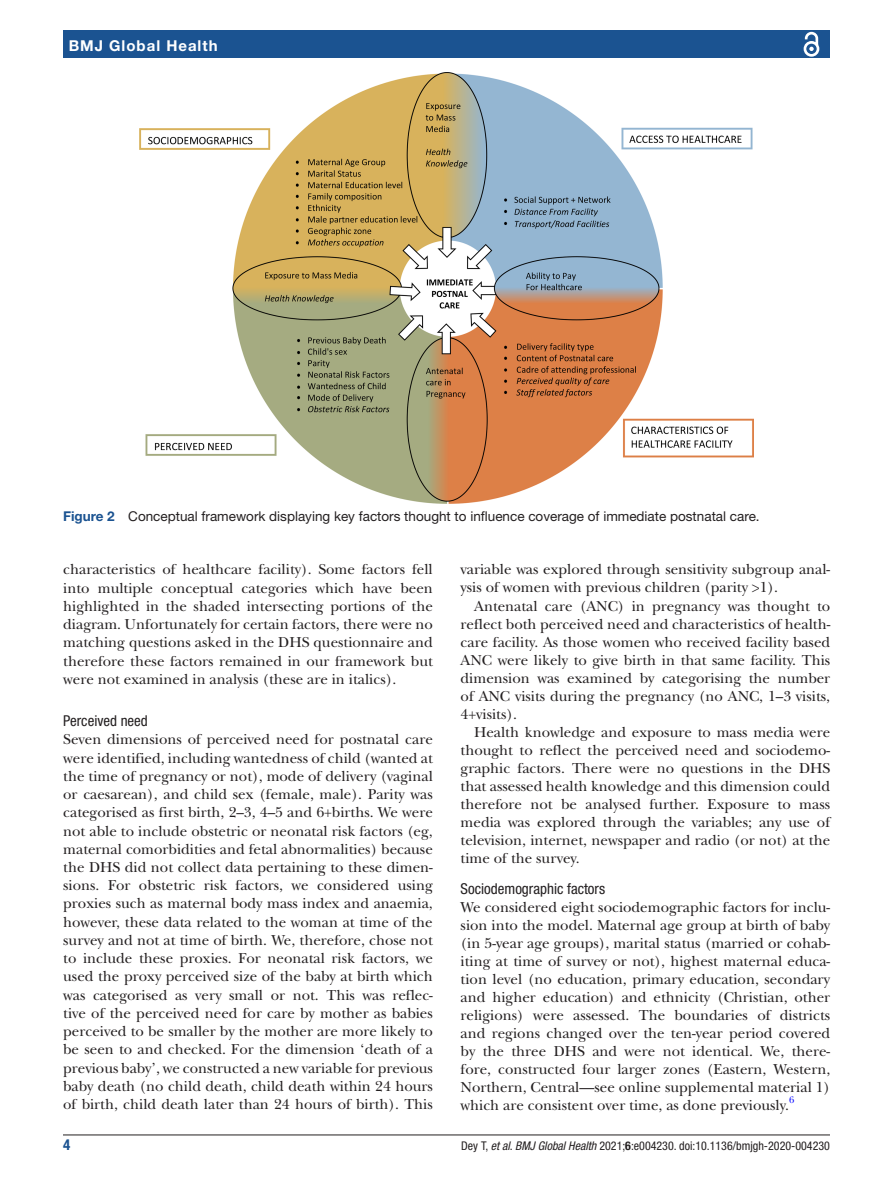
<style>
.page{position:relative;width:893px;height:1191px;background:#fff}
.page>*{position:absolute;margin:0;border:0;box-sizing:border-box;transform-origin:0 0}
.t1{font:15px/18px "New Baskerville";color:#231f20;text-align:justify}
.t2{font:condensed 15px "Helvetica Neue LT Std";color:#231f20}
.t3{font:700 15px "Helvetica Neue LT Std";letter-spacing:.065em;color:#fff}
.t4{font:700 condensed 15px "Helvetica Neue LT Std";color:#1b5391}
.t5{font:13.5px "Helvetica Neue LT Std";color:#231f20}
.t6{font:condensed 12px "Helvetica Neue LT Std";color:#231f20}
.t7{font:9.9px "New Baskerville";color:#00f}
.s1{font-weight:700;color:#1b5391}
.s2{font-style:italic}
.s3{font-weight:700}
</style>
<div class="page">
<hr style="left:63px;top:1134px;width:767px;height:1px;background:#231f20">
<div style="left:63px;top:31px;width:767px;height:27px;background:#1b5391"></div>
<svg style="left:803px;top:31px;width:17px;height:26px"></svg>
<img style="left:140px;top:73px;width:613px;height:430px">
<p class="t3" style="left:69px;top:36px;width:150px">BMJ Global Health</p>
<p class="t5" style="left:63px;top:508px;width:698px"><span class="s1">Figure 2</span> Conceptual framework displaying key factors thought to influence coverage of immediate postnatal care.</p>
<p class="t1" style="left:63px;top:560px;width:371px">characteristics of healthcare facility). Some factors fell into multiple conceptual categories which have been highlighted in the shaded intersecting portions of the diagram. Unfortunately for certain factors, there were no matching questions asked in the DHS questionnaire and therefore these factors remained in our framework but were not examined in analysis (these are in italics).</p>
<p class="t2" style="left:63px;top:712px;width:86px">Perceived need</p>
<p class="t1" style="left:63px;top:730px;width:371px">Seven dimensions of perceived need for postnatal care were identified, including wantedness of child (wanted at the time of pregnancy or not), mode of delivery (vaginal or caesarean), and child sex (female, male). Parity was categorised as first birth, 2–3, 4–5 and 6+births. We were not able to include obstetric or neonatal risk factors (eg, maternal comorbidities and fetal abnormalities) because the DHS did not collect data pertaining to these dimen&shy;sions. For obstetric risk factors, we considered using proxies such as maternal body mass index and anaemia, however, these data related to the woman at time of the survey and not at time of birth. We, therefore, chose not to include these proxies. For neonatal risk factors, we used the proxy perceived size of the baby at birth which was categorised as very small or not. This was reflec&shy;tive of the perceived need for care by mother as babies perceived to be smaller by the mother are more likely to be seen to and checked. For the dimension ‘death of a previous baby’, we constructed a new variable for previous baby death (no child death, child death within 24 hours of birth, child death later than 24 hours of birth). This</p>
<p class="t1" style="left:461px;top:561px;width:371px">variable was explored through sensitivity subgroup anal&shy;ysis of women with previous children (parity &gt;1).</p>
<p class="t1" style="left:461px;top:597px;width:371px;text-indent:14px">Antenatal care (ANC) in pregnancy was thought to reflect both perceived need and characteristics of health&shy;care facility. As those women who received facility based ANC were likely to give birth in that same facility. This dimension was examined by categorising the number of ANC visits during the pregnancy (no ANC, 1–3 visits, 4+visits).</p>
<p class="t1" style="left:461px;top:723px;width:371px;text-indent:14px">Health knowledge and exposure to mass media were thought to reflect the perceived need and sociodemo&shy;graphic factors. There were no questions in the DHS that assessed health knowledge and this dimension could therefore not be analysed further. Exposure to mass media was explored through the variables; any use of television, internet, newspaper and radio (or not) at the time of the survey.</p>
<p class="t2" style="left:461px;top:880px;width:146px">Sociodemographic factors</p>
<p class="t1" style="left:461px;top:898px;width:371px">We considered eight sociodemographic factors for inclu&shy;sion into the model. Maternal age group at birth of baby (in 5-year age groups), marital status (married or cohab&shy;iting at time of survey or not), highest maternal educa&shy;tion level (no education, primary education, secondary and higher education) and ethnicity (Christian, other religions) were assessed. The boundaries of districts and regions changed over the ten-year period covered by the three DHS and were not identical. We, there&shy;fore, constructed four larger zones (Eastern, Western, Northern, Central—see online supplemental material 1) which are consistent over time, as done previously.</p>
<p class="t7" style="left:789px;top:1094px;width:7px">6</p>
<p class="t4" style="left:63px;top:1135px;width:9px">4</p>
<p class="t6" style="left:461px;top:1138px;width:370px">Dey T, <span class="s2">et al</span>. <span class="s2">BMJ Global Health</span> 2021;<span class="s3">6</span>:e004230. doi:10.1136/bmjgh-2020-004230</p>
</div>
